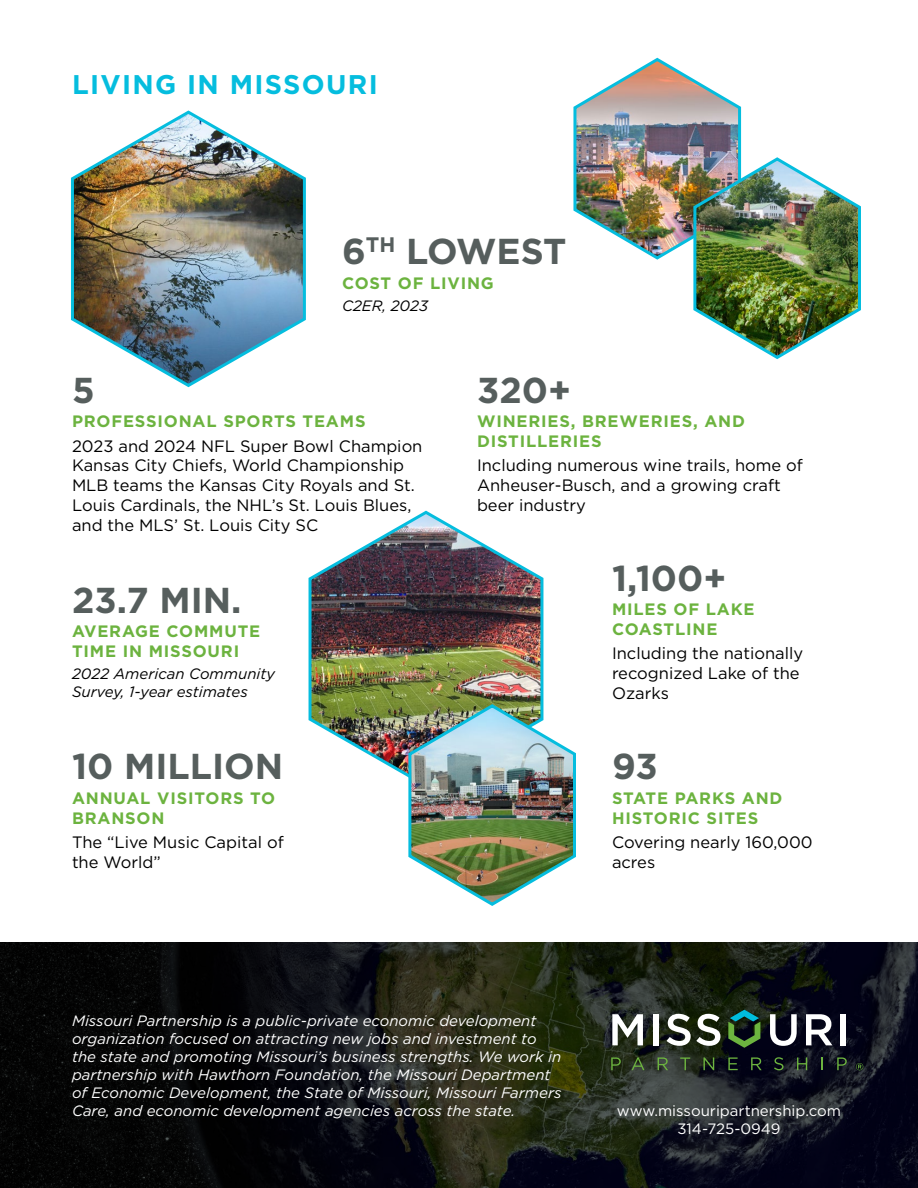
<style>
.page{position:relative;width:918px;height:1188px;background:#fff}
.page>*{position:absolute;margin:0;border:0;box-sizing:border-box;transform-origin:0 0}
.t1{font:700 36px "Gotham";color:#565e5d}
.t2{font:700 27px "Gotham";letter-spacing:.05em;color:#05bdde}
.t3{font:16.5px/19.8px "Gotham";color:#000}
.t4{font:700 16.5px/19.8px "Gotham";letter-spacing:.05em;color:#6cb33f}
.t5{font:italic 15px/18px "Gotham";color:#fff}
.t6{font:italic 15px/18px "Gotham";color:#000}
.t7{font:15px/18px "Gotham";color:#fff;text-align:center}
</style>
<div class="page">
<img style="left:71px;top:110px;width:235px;height:278px">
<img style="left:308px;top:510px;width:236px;height:266px">
<img style="left:573px;top:57px;width:288px;height:303px">
<img style="left:406px;top:702px;width:170px;height:204px">
<svg style="left:0;top:942px;width:918px;height:246px;background:#121514"></svg>
<svg style="left:612px;top:1014px;width:31px;height:31px"></svg>
<div style="left:653px;top:1014px;width:6px;height:31px;background:#fff"></div>
<svg style="left:667px;top:1014px;width:53px;height:32px"></svg>
<svg style="left:770px;top:1014px;width:27px;height:32px"></svg>
<svg style="left:806px;top:1014px;width:26px;height:31px"></svg>
<div style="left:840px;top:1014px;width:6px;height:31px;background:#fff"></div>
<svg style="left:611px;top:1057px;width:10px;height:13px"></svg>
<svg style="left:632px;top:1057px;width:13px;height:13px"></svg>
<svg style="left:658px;top:1057px;width:10px;height:13px"></svg>
<svg style="left:680px;top:1057px;width:10px;height:13px"></svg>
<svg style="left:703px;top:1057px;width:11px;height:13px"></svg>
<svg style="left:728px;top:1057px;width:10px;height:13px"></svg>
<svg style="left:751px;top:1057px;width:11px;height:13px"></svg>
<svg style="left:774px;top:1057px;width:10px;height:13px"></svg>
<svg style="left:797px;top:1057px;width:10px;height:13px"></svg>
<svg style="left:822px;top:1057px;width:1px;height:13px"></svg>
<svg style="left:837px;top:1057px;width:10px;height:13px"></svg>
<svg style="left:728px;top:1010px;width:32px;height:38px"></svg>
<svg style="left:856px;top:1063px;width:7px;height:7px"></svg>
<h2 class="t2" style="left:72px;top:66px;width:307px">LIVING IN MISSOURI</h2>
<h1 class="t1" style="left:342px;top:228px;width:226px">6<sup>TH</sup> LOWEST</h1>
<p class="t4" style="left:342px;top:273px;width:153px">COST OF LIVING</p>
<p class="t6" style="left:342px;top:296px;width:88px">C2ER, 2023</p>
<h1 class="t1" style="left:72px;top:366px;width:24px">5</h1>
<p class="t4" style="left:72px;top:411px;width:295px">PROFESSIONAL SPORTS TEAMS</p>
<p class="t3" style="left:72px;top:435px;width:352px">2023 and 2024 NFL Super Bowl Champion Kansas City Chiefs, World Championship MLB teams the Kansas City Royals and St.<br>Louis Cardinals, the NHL’s St. Louis Blues, and the MLS’ St. Louis City SC</p>
<h1 class="t1" style="left:72px;top:576px;width:171px">23.7 MIN.</h1>
<p class="t4" style="left:72px;top:621px;width:190px">AVERAGE COMMUTE<br>TIME IN MISSOURI</p>
<p class="t6" style="left:72px;top:665px;width:205px">2022 American Community<br>Survey, 1-year estimates</p>
<h1 class="t1" style="left:72px;top:743px;width:213px">10 MILLION</h1>
<p class="t4" style="left:72px;top:788px;width:205px">ANNUAL VISITORS TO<br>BRANSON</p>
<p class="t3" style="left:72px;top:832px;width:213px">The “Live Music Capital of the World”</p>
<h1 class="t1" style="left:477px;top:366px;width:96px">320+</h1>
<p class="t4" style="left:477px;top:411px;width:270px">WINERIES, BREWERIES, AND<br>DISTILLERIES</p>
<p class="t3" style="left:477px;top:455px;width:328px">Including numerous wine trails, home of<br>Anheuser-Busch, and a growing craft beer industry</p>
<h1 class="t1" style="left:612px;top:554px;width:116px">1,100+</h1>
<p class="t4" style="left:612px;top:599px;width:144px">MILES OF LAKE<br>COASTLINE</p>
<p class="t3" style="left:612px;top:643px;width:193px">Including the nationally recognized Lake of the<br>Ozarks</p>
<h1 class="t1" style="left:612px;top:743px;width:47px">93</h1>
<p class="t4" style="left:612px;top:788px;width:172px">STATE PARKS AND<br>HISTORIC SITES</p>
<p class="t3" style="left:612px;top:832px;width:202px">Covering nearly 160,000 acres</p>
<p class="t5" style="left:72px;top:1011px;width:491px">Missouri Partnership is a public-private economic development organization focused on attracting new jobs and investment to the state and promoting Missouri’s business strengths. We work in partnership with Hawthorn Foundation, the Missouri Department of Economic Development, the State of Missouri, Missouri Farmers Care, and economic development agencies across the state.</p>
<p class="t5" style="left:436px;top:1083px;width:106px">and economic</p>
<p class="t5" style="left:72px;top:1101px;width:293px">dev lopm nt agen ies across the state.</p>
<p class="t7" style="left:617px;top:1101px;width:226px">www.missouripartnership.com<br>314-725-0949</p>
</div>
